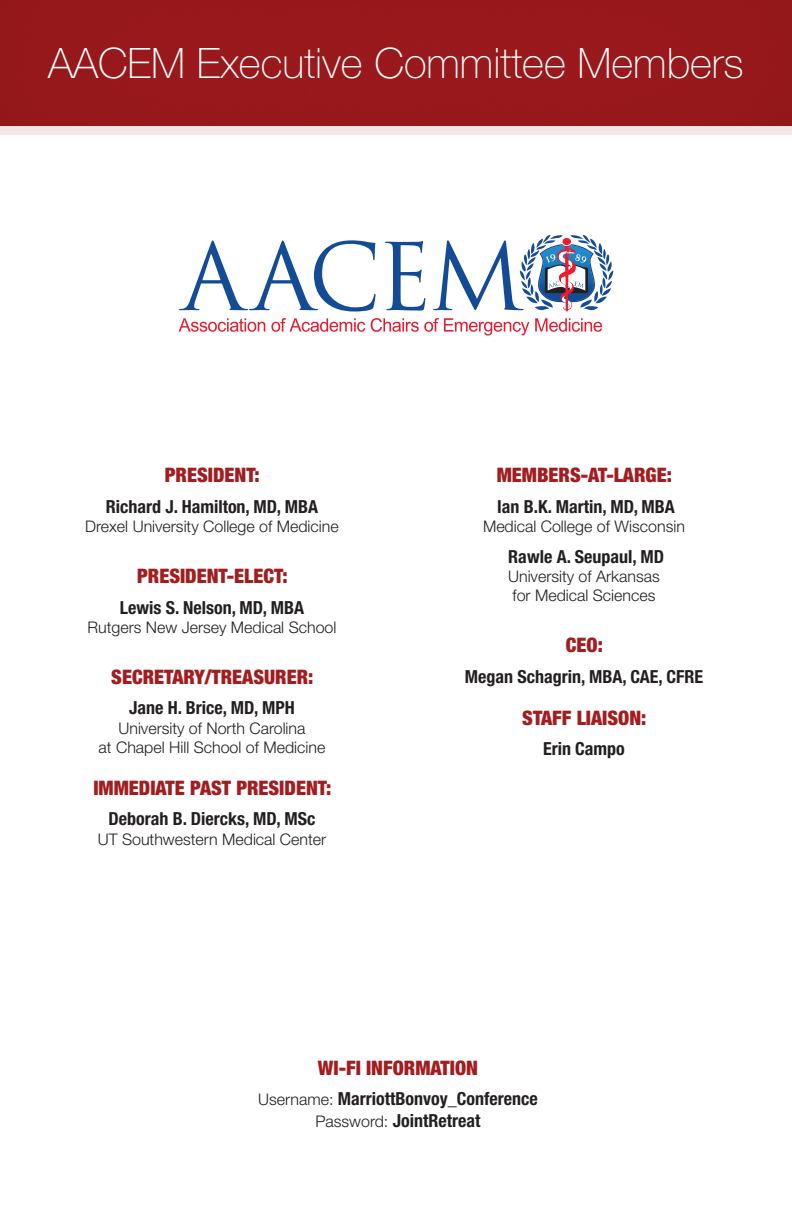
<style>
.page{position:relative;width:792px;height:1224px;background:#fff}
.page>*{position:absolute;margin:0;border:0;box-sizing:border-box;transform-origin:0 0}
.t1{font:100 42px "Helvetica Neue LT Std";color:#fff}
.t2{font:900 condensed 20px "Helvetica Neue LT Std";color:#a21d20}
.t3{font:700 condensed 18px "Helvetica Neue LT Std";color:#231f20}
.t4{font:300 16px/19.2px "Helvetica Neue LT Std";color:#231f20;text-align:center}
.s1{font-weight:300;font-stretch:normal;font-size:16px}
</style>
<div class="page">
<div style="left:0;top:0;width:792px;height:138px;background:#98181b"></div>
<div style="left:0;top:126px;width:792px;height:22px;background:linear-gradient(to bottom,#f2e2e2,#fff)"></div>
<svg style="left:179px;top:240px;width:197px;height:72px"></svg>
<svg style="left:385px;top:241px;width:40px;height:70px"></svg>
<svg style="left:179px;top:318px;width:86px;height:14px"></svg>
<svg style="left:271px;top:318px;width:94px;height:14px"></svg>
<svg style="left:371px;top:318px;width:158px;height:17px"></svg>
<svg style="left:535px;top:318px;width:67px;height:14px"></svg>
<svg style="left:433px;top:235px;width:180px;height:77px"></svg>
<p class="t1" style="left:48px;top:39px;width:697px">AACEM Executive Committee Members</p>
<p class="t2" style="left:165px;top:463px;width:96px">PRESIDENT:</p>
<p class="t3" style="left:106px;top:496px;width:214px">Richard J. Hamilton, MD, MBA</p>
<p class="t4" style="left:85px;top:516px;width:255px">Drexel University College of Medicine</p>
<p class="t2" style="left:137px;top:564px;width:152px">PRESIDENT-ELECT:</p>
<p class="t3" style="left:120px;top:596px;width:186px">Lewis S. Nelson, MD, MBA</p>
<p class="t4" style="left:87px;top:617px;width:250px">Rutgers New Jersey Medical School</p>
<p class="t2" style="left:111px;top:664px;width:204px">SECRETARY/TREASURER:</p>
<p class="t3" style="left:129px;top:697px;width:167px">Jane H. Brice, MD, MPH</p>
<p class="t4" style="left:99px;top:718px;width:228px">University of North Carolina<br>at Chapel Hill School of Medicine</p>
<p class="t2" style="left:93px;top:775px;width:239px">IMMEDIATE PAST PRESIDENT:</p>
<p class="t3" style="left:109px;top:808px;width:208px">Deborah B. Diercks, MD, MSc</p>
<p class="t4" style="left:98px;top:829px;width:230px">UT Southwestern Medical Center</p>
<p class="t2" style="left:497px;top:463px;width:177px">MEMBERS-AT-LARGE:</p>
<p class="t3" style="left:497px;top:496px;width:179px">Ian B.K. Martin, MD, MBA</p>
<p class="t4" style="left:483px;top:516px;width:203px">Medical College of Wisconsin</p>
<p class="t3" style="left:508px;top:545px;width:157px">Rawle A. Seupaul, MD</p>
<p class="t4" style="left:508px;top:566px;width:153px;text-align:left">University of Arkansas for Medical Sciences</p>
<p class="t2" style="left:566px;top:633px;width:39px">CEO:</p>
<p class="t3" style="left:465px;top:665px;width:240px">Megan Schagrin, MBA, CAE, CFRE</p>
<p class="t2" style="left:522px;top:705px;width:126px">STAFF LIAISON:</p>
<p class="t3" style="left:543px;top:738px;width:83px">Erin Campo</p>
<p class="t2" style="left:318px;top:1055px;width:161px">WI-FI INFORMATION</p>
<p class="t3" style="left:258px;top:1088px;width:281px"><span class="s1">Username:</span> MarriottBonvoy_Conference</p>
<p class="t3" style="left:315px;top:1110px;width:166px"><span class="s1">Password:</span> JointRetreat</p>
</div>
